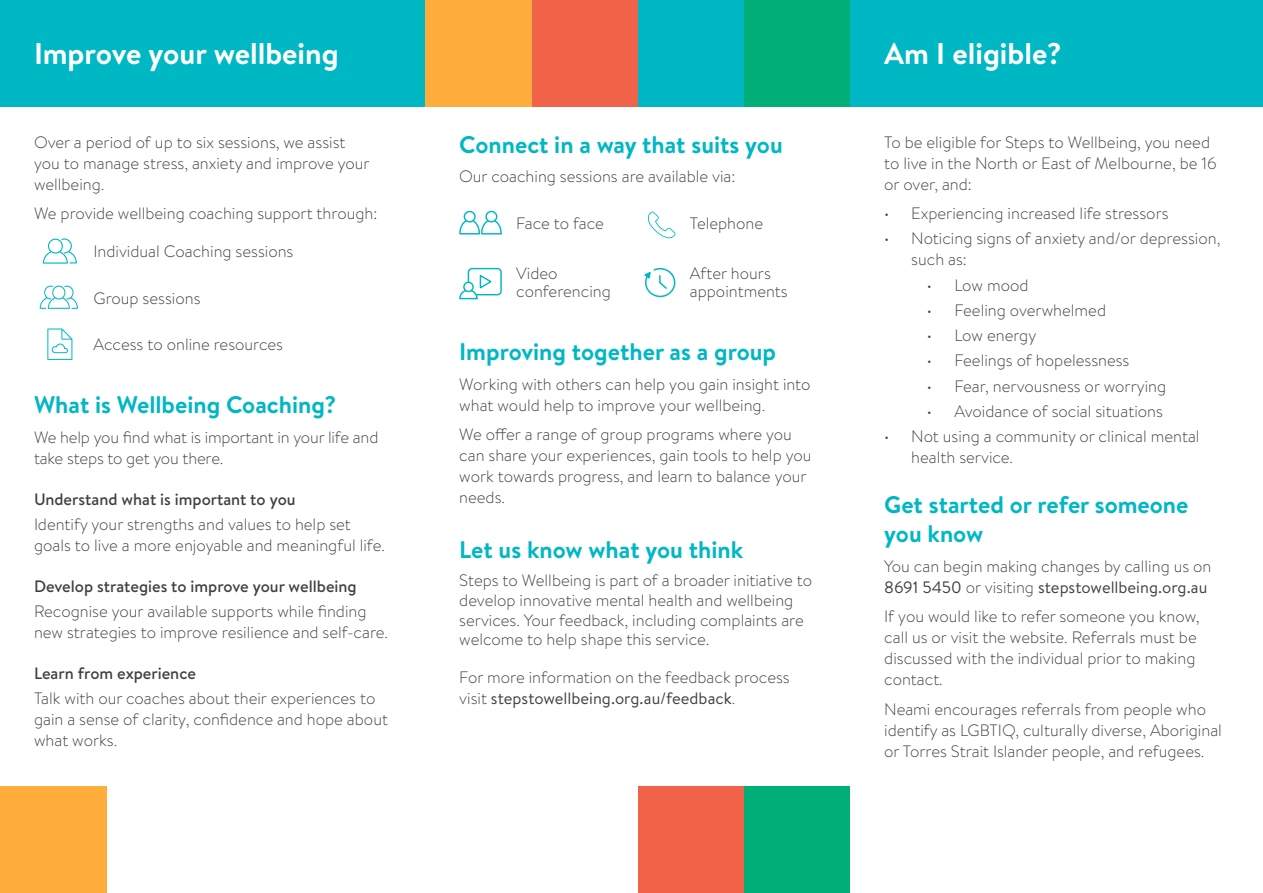
<style>
.page{position:relative;width:1263px;height:893px;background:#fff}
.page>*{position:absolute;margin:0;border:0;box-sizing:border-box;transform-origin:0 0}
.Bannerhead{font:700 30px "Brandon Text";color:#fff}
.Heading2{font:700 24px/28.8px "Brandon Text";color:#00b7c4}
.Body{font:300 16.5px/21px "Brandon Text";color:#404041}
.Heading1{font:300 16.5px/19.8px "Brandon Text";color:#404041}
.Subheading3{font:500 16.5px "Brandon Text";color:#404041}
.Infographics{font:300 16.5px "Brandon Text";color:#404041}
.s1{font-weight:400}
</style>
<div class="page">
<div style="left:0;top:0;width:1263px;height:106px;background:#00b8c4"></div>
<div style="left:744px;top:0;width:106px;height:106px;background:#00ae77"></div>
<div style="left:531px;top:0;width:107px;height:106px;background:#f16349"></div>
<div style="left:0;top:787px;width:106px;height:106px;background:#ffae3d"></div>
<div style="left:638px;top:787px;width:106px;height:106px;background:#f16349"></div>
<div style="left:744px;top:787px;width:106px;height:106px;background:#00ae77"></div>
<div style="left:425px;top:0;width:106px;height:106px;background:#ffae3d"></div>
<svg style="left:40px;top:286px;width:38px;height:23px"></svg>
<svg style="left:43px;top:238px;width:34px;height:26px"></svg>
<svg style="left:47px;top:328px;width:25px;height:32px"></svg>
<svg style="left:647px;top:212px;width:29px;height:26px"></svg>
<svg style="left:644px;top:268px;width:32px;height:30px"></svg>
<div style="left:468px;top:268px;width:34px;height:27px;border:1px solid #00b7c4;border-radius:4px"></div>
<svg style="left:459px;top:273px;width:34px;height:27px"></svg>
<svg style="left:464px;top:282px;width:9px;height:9px"></svg>
<div style="left:463px;top:282px;width:11px;height:10px;border:1px solid #00b7c4;border-radius:50%"></div>
<div style="left:485px;top:211px;width:12px;height:11px;border:1px solid #00b7c4;border-radius:50%"></div>
<svg style="left:459px;top:217px;width:43px;height:18px"></svg>
<div style="left:464px;top:212px;width:11px;height:10px;background:#fff;border-radius:50%"></div>
<div style="left:464px;top:211px;width:12px;height:11px;border:1px solid #00b7c4;border-radius:50%"></div>
<p class="Bannerhead" style="left:34px;top:32px;width:306px">Improve your wellbeing</p>
<p class="Bannerhead" style="left:884px;top:32px;width:179px">Am I eligible?</p>
<p class="Body" style="left:34px;top:131px;width:337px">Over a period of up to six sessions, we assist you to manage stress, anxiety and improve your wellbeing.</p>
<p class="Body" style="left:34px;top:202px;width:345px">We provide wellbeing coaching support through:</p>
<p class="Infographics" style="left:94px;top:240px;width:201px">Individual Coaching sessions</p>
<p class="Body" style="left:94px;top:287px;width:108px">Group sessions</p>
<p class="Body" style="left:94px;top:333px;width:191px">Access to online resources</p>
<p class="Heading2" style="left:34px;top:390px;width:304px">What is Wellbeing Coaching?</p>
<p class="Body" style="left:34px;top:426px;width:346px">We help you find what is important in your life and take steps to get you there.</p>
<p class="Subheading3" style="left:34px;top:487px;width:263px">Understand what is important to you</p>
<p class="Body" style="left:34px;top:513px;width:352px">Identify your strengths and values to help set goals to live a more enjoyable and meaningful life.</p>
<p class="Subheading3" style="left:34px;top:575px;width:324px">Develop strategies to improve your wellbeing</p>
<p class="Body" style="left:34px;top:600px;width:356px">Recognise your available supports while finding new strategies to improve resilience and self-care.</p>
<p class="Subheading3" style="left:34px;top:662px;width:163px">Learn from experience</p>
<p class="Body" style="left:34px;top:688px;width:355px">Talk with our coaches about their experiences to gain a sense of clarity, confidence and hope about what works.</p>
<p class="Heading2" style="left:459px;top:130px;width:325px">Connect in a way that suits you</p>
<p class="Body" style="left:459px;top:166px;width:278px">Our coaching sessions are available via:</p>
<p class="Body" style="left:516px;top:212px;width:89px">Face to face</p>
<p class="Body" style="left:690px;top:212px;width:75px">Telephone</p>
<p class="Body" style="left:516px;top:264px;width:96px;line-height:18px">Video conferencing</p>
<p class="Body" style="left:690px;top:264px;width:99px;line-height:18px">After hours appointments</p>
<p class="Heading2" style="left:459px;top:337px;width:318px">Improving together as a group</p>
<p class="Body" style="left:459px;top:373px;width:353px">Working with others can help you gain insight into what would help to improve your wellbeing.</p>
<p class="Body" style="left:459px;top:424px;width:354px">We offer a range of group programs where you can share your experiences, gain tools to help you work towards progress, and learn to balance your needs.</p>
<p class="Heading2" style="left:459px;top:534px;width:285px">Let us know what you think</p>
<p class="Heading1" style="left:459px;top:570px;width:354px">Steps to Wellbeing is part of a broader initiative to develop innovative mental health and wellbeing services. Your feedback, including complaints are welcome to help shape this service.</p>
<p class="Body" style="left:459px;top:667px;width:332px">For more information on the feedback process visit <span class="s1">stepstowellbeing.org.au/feedback</span>.</p>
<p class="Body" style="left:884px;top:131px;width:334px">To be eligible for Steps to Wellbeing, you need to live in the North or East of Melbourne, be 16 or over, and:</p>
<p class="Heading1" style="left:884px;top:203px;width:286px">• Experiencing increased life stressors</p>
<p class="Heading1" style="left:911px;top:228px;width:311px;line-height:21px;text-indent:-27px">• Noticing signs of anxiety and/or depression, such as:</p>
<p class="Heading1" style="left:927px;top:274px;width:103px">• Low mood</p>
<p class="Heading1" style="left:927px;top:300px;width:181px">• Feeling overwhelmed</p>
<p class="Heading1" style="left:927px;top:325px;width:111px">• Low energy</p>
<p class="Heading1" style="left:927px;top:350px;width:204px">• Feelings of hopelessness</p>
<p class="Heading1" style="left:927px;top:375px;width:241px">• Fear, nervousness or worrying</p>
<p class="Heading1" style="left:927px;top:401px;width:238px">• Avoidance of social situations</p>
<p class="Heading1" style="left:911px;top:425px;width:290px;line-height:21px;text-indent:-27px">• Not using a community or clinical mental health service.</p>
<p class="Heading2" style="left:884px;top:490px;width:306px">Get started or refer someone you know</p>
<p class="Body" style="left:884px;top:555px;width:329px">You can begin making changes by calling us on<br><span class="s1">8691 5450</span> or visiting <span class="s1">stepstowellbeing.org.au</span></p>
<p class="Body" style="left:884px;top:605px;width:317px">If you would like to refer someone you know, call us or visit the website. Referrals must be discussed with the individual prior to making contact.</p>
<p class="Body" style="left:884px;top:698px;width:339px">Neami encourages referrals from people who identify as LGBTIQ, culturally diverse, Aboriginal or Torres Strait Islander people, and refugees.</p>
</div>
